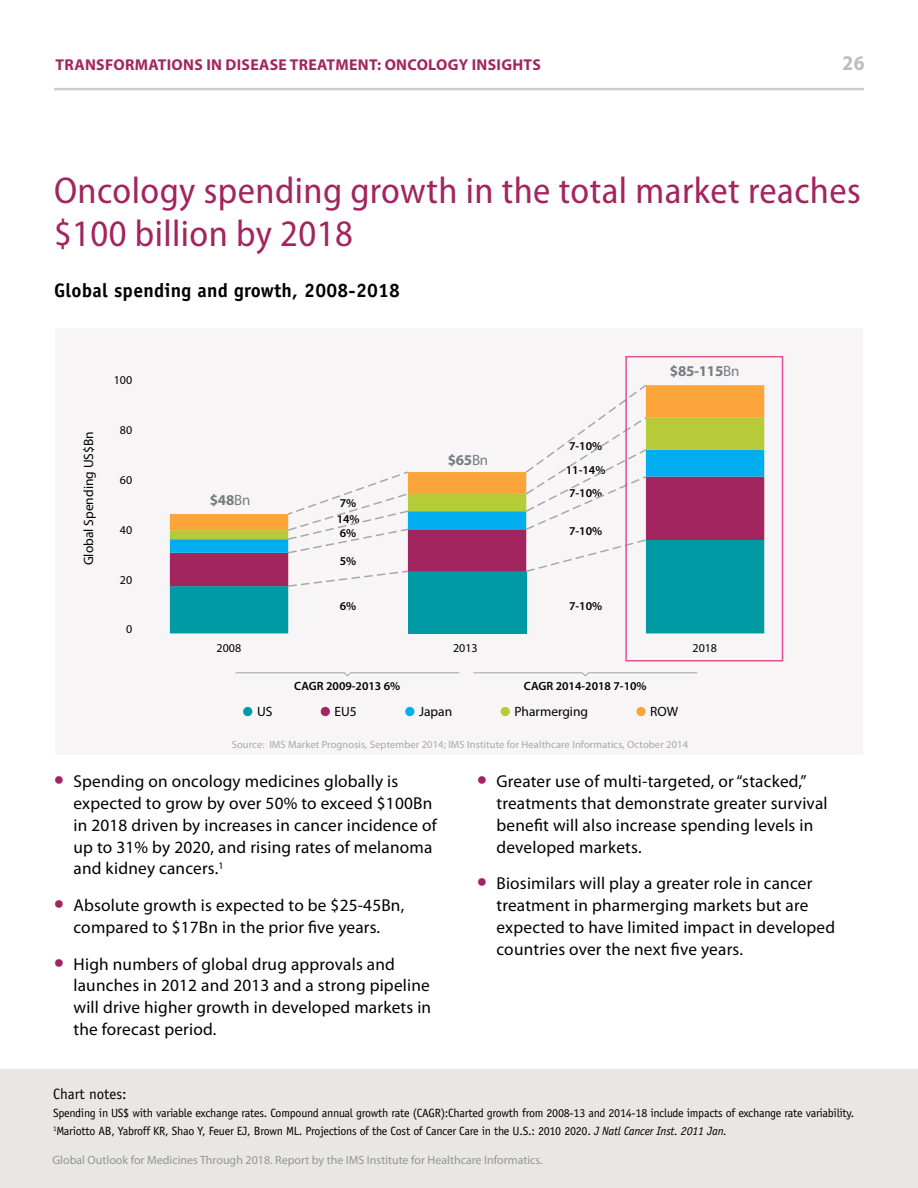
<style>
.page{position:relative;width:918px;height:1188px;background:#fff}
.page>*{position:absolute;margin:0;border:0;box-sizing:border-box;transform-origin:0 0}
.t1{font:semi-condensed 37.5px/43.5px "Myriad Pro";letter-spacing:.01em;color:#a2255f}
.t2{font:700 semi-condensed 21px "Myriad Pro";color:#bdbec1}
.t3{font:700 19.5px "Officina Sans Std";letter-spacing:.01em;color:#000}
.t4{font:17.25px/21.8px "Myriad Pro";letter-spacing:.01em;color:#000}
.t5{font:700 15.75px "Myriad Pro";letter-spacing:.02em;color:#a2255f}
.t6{font:700 15px "Myriad Pro";letter-spacing:-.015em;color:#767d81}
.t7{font:15px "Officina Sans Std";color:#000}
.t8{font:13.5px "Myriad Pro";color:#000}
.t9{font:12px/18px "Officina Sans Std";letter-spacing:-.02em;color:#000}
.t10{font:12px "Myriad Pro";color:#939598}
.t11{font:600 12px/23.9px "Myriad Pro";color:#000}
.t12{font:12px "Myriad Pro";color:#000}
.t13{font:10.5px "Myriad Pro";letter-spacing:.01em;color:#a5a8ac}
.s1{font-weight:400}
.s2{font-weight:900;font-size:27px;color:#a2255f}
.s3{font-style:italic}
</style>
<div class="page">
<hr style="left:54px;top:88px;width:810px;height:2px;background:#000">
<div style="left:0;top:1069px;width:918px;height:119px;background:#e8e7e4"></div>
<div style="left:55px;top:328px;width:808px;height:427px;background:#f7f5f5"></div>
<div style="left:501px;top:707px;width:9px;height:9px;background:#b5cb38;border-radius:50%"></div>
<div style="left:321px;top:707px;width:9px;height:9px;background:#a2255f;border-radius:50%"></div>
<div style="left:243px;top:707px;width:9px;height:9px;background:#009aa5;border-radius:50%"></div>
<div style="left:636px;top:707px;width:10px;height:9px;background:#faa43a;border-radius:50%"></div>
<div style="left:405px;top:707px;width:9px;height:9px;background:#00aeef;border-radius:50%"></div>
<svg style="left:170px;top:586px;width:594px;height:47px;fill:#009aa5"></svg>
<svg style="left:170px;top:553px;width:594px;height:33px"></svg>
<svg style="left:170px;top:539px;width:594px;height:14px;background:#3c77a4"></svg>
<svg style="left:170px;top:530px;width:594px;height:9px;fill:#a2255f"></svg>
<svg style="left:170px;top:385px;width:594px;height:145px"></svg>
<svg style="left:286px;top:470px;width:124px;height:85px"></svg>
<svg style="left:524px;top:384px;width:124px;height:147px"></svg>
<svg style="left:287px;top:570px;width:123px;height:18px"></svg>
<svg style="left:524px;top:538px;width:124px;height:35px"></svg>
<svg style="left:235px;top:672px;width:225px;height:5px"></svg>
<svg style="left:473px;top:672px;width:225px;height:5px"></svg>
<div style="left:625px;top:356px;width:158px;height:306px;border:1px solid #e24c9b"></div>
<p class="t5" style="left:56px;top:54px;width:372px">TRANSFORMATIONS IN DISEASE TREATMENT: ONCOLO</p>
<p class="t5" style="left:448px;top:54px;width:95px">GY INSIGHTS</p>
<p class="t2" style="left:842px;top:49px;width:24px">26</p>
<h1 class="t1" style="left:54px;top:168px;width:808px">Oncology spending growth in the total market reaches $100 billion by 2018</h1>
<p class="t3" style="left:54px;top:278px;width:348px">Global spending and growth, 2008-2018</p>
<p class="t8" style="left:80px;top:565px;width:135px;rotate:-90deg">Global Spending US$Bn</p>
<p class="t12" style="left:114px;top:373px;width:20px">100</p>
<p class="t12" style="left:120px;top:423px;width:14px">80</p>
<p class="t12" style="left:120px;top:473px;width:14px">60</p>
<p class="t12" style="left:120px;top:522px;width:14px">40</p>
<p class="t12" style="left:120px;top:572px;width:14px">20</p>
<p class="t12" style="left:126px;top:622px;width:8px">0</p>
<p class="t6" style="left:670px;top:361px;width:71px">$85-115<span class="s1">Bn</span></p>
<p class="t6" style="left:210px;top:491px;width:42px">$48<span class="s1">Bn</span></p>
<p class="t11" style="left:337px;top:494px;width:24px;line-height:16px">7%<br>14%</p>
<p class="t11" style="left:340px;top:521px;width:18px">6%</p>
<p class="t11" style="left:340px;top:549px;width:18px">5%</p>
<p class="t11" style="left:340px;top:594px;width:18px">6%</p>
<p class="t6" style="left:448px;top:450px;width:42px">$65<span class="s1">Bn</span></p>
<p class="t11" style="left:566px;top:433px;width:41px">7-10%<br>11-14%<br>7-10%</p>
<p class="t11" style="left:569px;top:519px;width:35px">7-10%</p>
<p class="t11" style="left:569px;top:594px;width:35px">7-10%</p>
<p class="t12" style="left:217px;top:641px;width:26px">2008</p>
<p class="t12" style="left:453px;top:641px;width:26px">2013</p>
<p class="t11" style="left:294px;top:674px;width:108px">CAGR 2009-2013 6%</p>
<p class="t11" style="left:524px;top:674px;width:124px">CAGR 2014-2018 7-10%</p>
<p class="t12" style="left:693px;top:641px;width:26px">2018</p>
<p class="t8" style="left:257px;top:703px;width:17px">US</p>
<p class="t8" style="left:335px;top:703px;width:24px">EU5</p>
<p class="t8" style="left:419px;top:703px;width:35px">Japan</p>
<p class="t8" style="left:515px;top:703px;width:75px">Pharmerging</p>
<p class="t8" style="left:650px;top:703px;width:30px">ROW</p>
<p class="t13" style="left:232px;top:738px;width:458px">Source: IMS Market Prognosis, September 2014; IMS Institute for Healthcare Informatics, October 2014</p>
<p class="t4" style="left:74px;top:770px;width:365px;text-indent:-20px"><span class="s2">•</span> Spending on oncology medicines globally is expected to grow by over 50% to exceed $100Bn in 2018 driven by increases in cancer incidence of up to 31% by 2020, and rising rates of melanoma and kidney cancers.<sup>1</sup></p>
<p class="t4" style="left:54px;top:894px;width:352px;text-align:center"><span class="s2">•</span> Absolute growth is expected to be $25-45Bn, compared to $17Bn in the prior five years.</p>
<p class="t4" style="left:74px;top:953px;width:359px;text-indent:-20px"><span class="s2">•</span> High numbers of global drug approvals and launches in 2012 and 2013 and a strong pipeline will drive higher growth in developed markets in the forecast period.</p>
<p class="t4" style="left:496px;top:770px;width:333px;text-indent:-20px"><span class="s2">•</span> Greater use of multi-targeted, or “stacked,” treatments that demonstrate greater survival benefit will also increase spending levels in developed markets.</p>
<p class="t4" style="left:496px;top:872px;width:340px;text-indent:-20px"><span class="s2">•</span> Biosimilars will play a greater role in cancer treatment in pharmerging markets but are expected to have limited impact in developed countries over the next five years.</p>
<p class="t7" style="left:53px;top:1085px;width:75px">Chart notes:</p>
<p class="t9" style="left:53px;top:1104px;width:803px">Spending in US$ with variable exchange rates. Compound annual growth rate (CAGR):Charted growth from 2008-13 and 2014-18 include impacts of exchange rate variability.<br><sup>1</sup>Mariotto AB, Yabroff KR, Shao Y, Feuer EJ, Brown ML. Projections of the Cost of Cancer Care in the U.S.: 2010 2020. <span class="s3">J Natl Cancer Inst. 2011 Jan.</span></p>
<p class="t10" style="left:52px;top:1153px;width:492px">Global Outlook for Medicines Through 2018. Report by the IMS Institute for Healthcare Informatics.</p>
</div>
